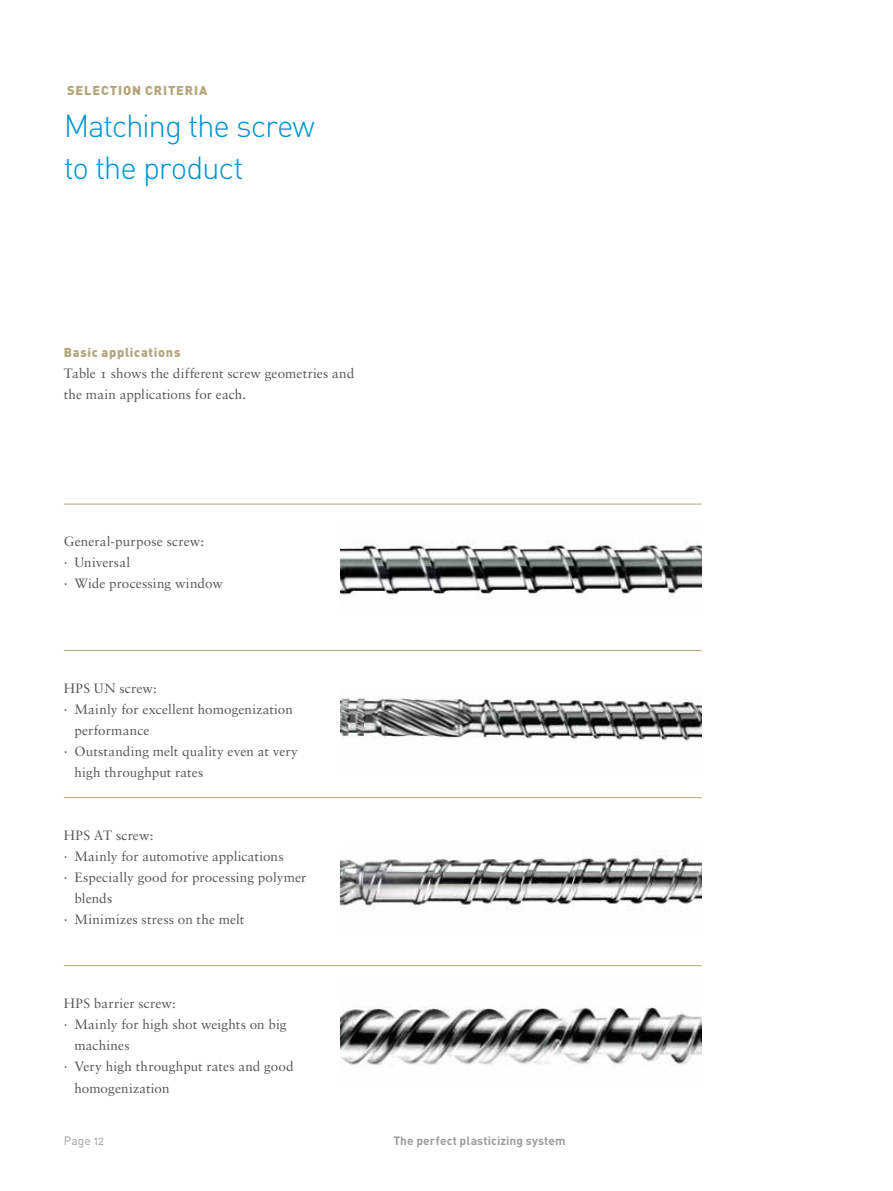
<style>
.page{position:relative;width:893px;height:1191px;background:#fff}
.page>*{position:absolute;margin:0;border:0;box-sizing:border-box;transform-origin:0 0}
.t1{font:300 31.5px/42px "DIN Pro";letter-spacing:-.04em;color:#0094cf}
.t2{font:13.5px/21px "Sabon LT Std";letter-spacing:.01em;color:#565757}
.t3{font:900 12.75px "DIN Pro";letter-spacing:.06em;color:#b4a67b}
.t4{font:700 12px "DIN Pro";letter-spacing:.01em;color:#9b9d9f}
.t5{font:12px "DIN Pro";letter-spacing:.005em;color:#9b9d9f}
</style>
<div class="page">
<img style="left:340px;top:542px;width:362px;height:54px">
<img style="left:340px;top:696px;width:362px;height:45px">
<img style="left:340px;top:857px;width:362px;height:54px">
<img style="left:340px;top:1006px;width:362px;height:59px">
<hr style="left:64px;top:504px;width:638px;height:1px;background:#b4a67b">
<hr style="left:64px;top:650px;width:638px;height:1px;background:#b4a67b">
<hr style="left:64px;top:797px;width:638px;height:1px;background:#b4a67b">
<hr style="left:64px;top:965px;width:638px;height:1px;background:#b4a67b">
<p class="t3" style="left:67px;top:81px;width:142px">SELECTION CRITERIA</p>
<h1 class="t1" style="left:64px;top:103px;width:253px">Matching the screw to the product</h1>
<p class="t3" style="left:64px;top:344px;width:118px">Basic applications</p>
<p class="t2" style="left:64px;top:363px;width:292px">Table 1 shows the different screw geometries and the main applications for each.</p>
<p class="t2" style="left:64px;top:531px;width:161px">General-purpose screw:<br>· Universal<br>· Wide processing window</p>
<p class="t2" style="left:64px;top:678px;width:95px">HPS UN screw:</p>
<p class="t2" style="left:64px;top:699px;width:231px">· Mainly for excellent homogenization</p>
<p class="t2" style="left:74px;top:720px;width:77px">performance</p>
<p class="t2" style="left:64px;top:741px;width:236px">· Outstanding melt quality even at very</p>
<p class="t2" style="left:74px;top:762px;width:130px">high throughput rates</p>
<p class="t2" style="left:64px;top:825px;width:91px">HPS AT screw:</p>
<p class="t2" style="left:64px;top:846px;width:221px">· Mainly for automotive applications</p>
<p class="t2" style="left:64px;top:867px;width:244px">· Especially good for processing polymer</p>
<p class="t2" style="left:74px;top:888px;width:39px">blends</p>
<p class="t2" style="left:64px;top:909px;width:182px">· Minimizes stress on the melt</p>
<p class="t2" style="left:64px;top:993px;width:114px">HPS barrier screw:</p>
<p class="t2" style="left:64px;top:1014px;width:224px">· Mainly for high shot weights on big</p>
<p class="t2" style="left:74px;top:1035px;width:57px">machines</p>
<p class="t2" style="left:64px;top:1056px;width:232px">· Very high throughput rates and good</p>
<p class="t2" style="left:74px;top:1077px;width:97px">homogenization</p>
<p class="t5" style="left:64px;top:1132px;width:42px">Page 12</p>
<p class="t4" style="left:393px;top:1132px;width:174px">The perfect plasticizing system</p>
</div>
